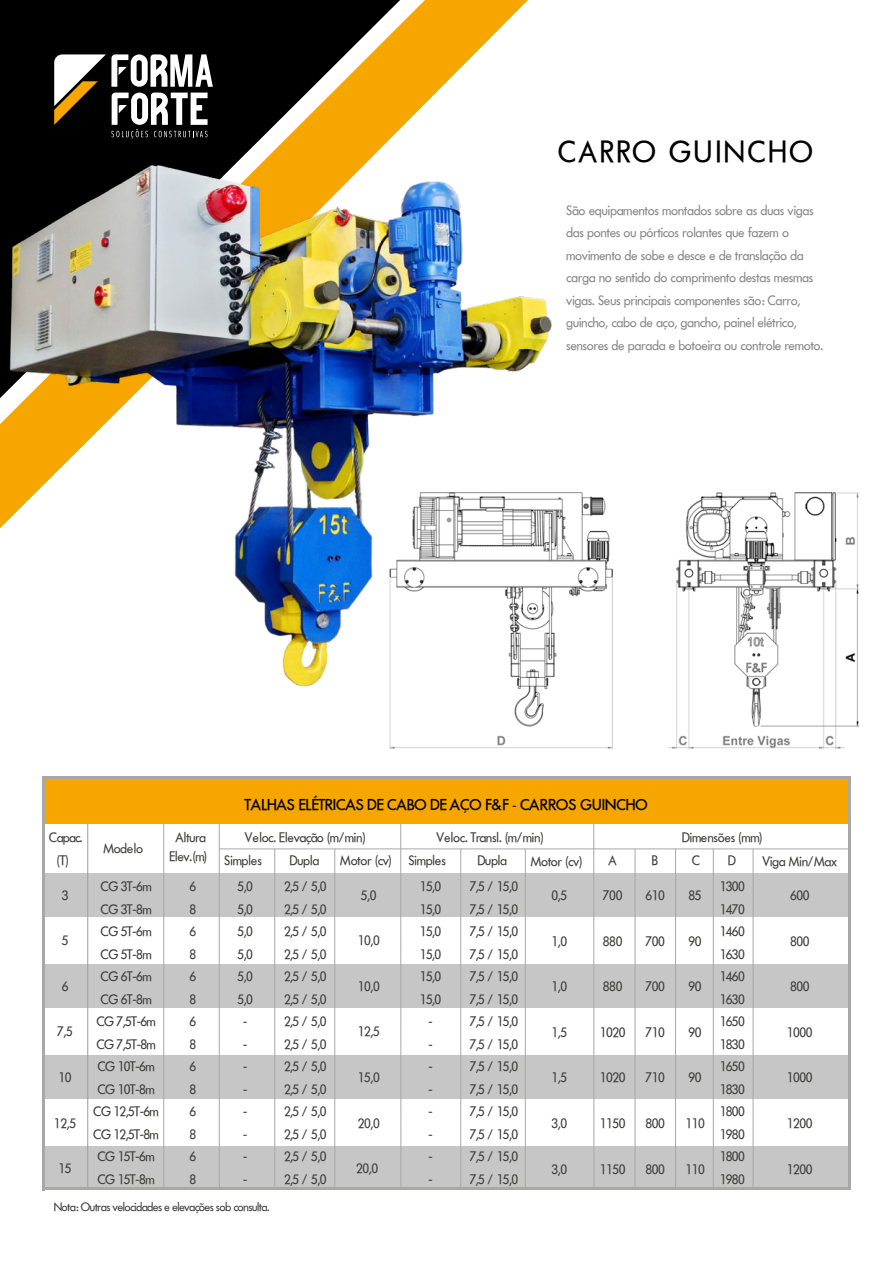
<style>
.page{position:relative;width:893px;height:1263px;background:#fff}
.page>*{position:absolute;margin:0;border:0;box-sizing:border-box;transform-origin:0 0}
.t1{font:30px "Futoral DB Normal";letter-spacing:.1em;color:#000}
.t2{font:15.75px "Futoral Med DB Normal";letter-spacing:-.005em;color:#010202}
.t3{font:13.5px/22.5px "Futoral DB Normal";letter-spacing:-.005em;color:#3c3c3b;text-align:justify}
.t4{font:13.5px/22.5px "Futoral DB Normal";color:#878787}
.t5{font:12px "Futoral DB Normal";letter-spacing:-.025em;color:#3c3c3b}
</style>
<div class="page">
<img style="left:389px;top:492px;width:471px;height:258px">
<div style="left:45px;top:873px;width:803px;height:44px;background:#c6c6c6"></div>
<div style="left:45px;top:964px;width:803px;height:44px;background:#c6c6c6"></div>
<div style="left:45px;top:1055px;width:803px;height:44px;background:#c6c6c6"></div>
<div style="left:45px;top:1146px;width:803px;height:44px;background:#c6c6c6"></div>
<hr style="left:87px;top:822px;width:1px;height:368px;background:#9d9d9c">
<hr style="left:163px;top:822px;width:1px;height:368px;background:#a8a8a7">
<hr style="left:219px;top:822px;width:1px;height:368px;background:#a8a8a7">
<hr style="left:274px;top:849px;width:1px;height:341px;background:#a8a8a7">
<hr style="left:334px;top:849px;width:1px;height:341px;background:#a8a8a7">
<hr style="left:400px;top:823px;width:1px;height:367px;background:#a8a8a7">
<hr style="left:525px;top:849px;width:1px;height:341px;background:#a8a8a7">
<hr style="left:460px;top:849px;width:1px;height:341px;background:#a8a8a7">
<hr style="left:635px;top:849px;width:1px;height:341px;background:#a8a8a7">
<hr style="left:713px;top:849px;width:1px;height:341px;background:#a8a8a7">
<hr style="left:675px;top:848px;width:1px;height:342px;background:#a8a8a7">
<hr style="left:753px;top:849px;width:1px;height:341px;background:#a8a8a7">
<hr style="left:593px;top:823px;width:1px;height:367px;background:#a8a8a7">
<hr style="left:219px;top:848px;width:629px;height:1px;background:#a8a8a7">
<div style="left:43px;top:776px;width:807px;height:48px;background:#f7a600"></div>
<hr style="left:45px;top:776px;width:805px;height:2px;background:#a8a8a7">
<hr style="left:43px;top:776px;width:2px;height:414px;background:#a8a8a7">
<hr style="left:45px;top:1188px;width:805px;height:2px;background:#a8a8a7">
<hr style="left:848px;top:778px;width:2px;height:412px;background:#a8a8a7">
<svg style="left:417px;top:0;width:111px;height:97px;fill:#f7a600"></svg>
<svg style="left:0;top:0;width:417px;height:97px;background:#302613"></svg>
<svg style="left:54px;top:54px;width:159px;height:43px"></svg>
<img style="left:0;top:97px;width:586px;height:618px">
<h1 class="t1" style="left:559px;top:134px;width:256px">CARRO GUINCHO</h1>
<p class="t4" style="left:566px;top:198px;width:258px">São equipamentos montados sobre as duas vigas das pontes ou pórticos rolantes que fazem o movimento de sobe e desce e de translação da carga no sentido do comprimento destas mesmas vigas. Seus principais componentes são: Carro, guincho, cabo de aço, gancho, painel elétrico, sensores de parada e botoeira ou controle remoto.</p>
<p class="t2" style="left:245px;top:795px;width:405px">TALHAS ELÉTRICAS DE CABO DE AÇO F&amp;F - CARROS GUINCHO</p>
<p class="t3" style="left:245px;top:826px;width:122px">Veloc. Elevação (m/min)</p>
<p class="t3" style="left:437px;top:826px;width:108px">Veloc. Transl. (m/min)</p>
<p class="t3" style="left:682px;top:826px;width:82px">Dimensões (mm)</p>
<p class="t3" style="left:49px;top:826px;width:35px">Capac.</p>
<p class="t3" style="left:176px;top:826px;width:32px">Altura</p>
<p class="t3" style="left:57px;top:849px;width:13px">(T)</p>
<p class="t3" style="left:169px;top:845px;width:39px">Elev.(m)</p>
<p class="t3" style="left:225px;top:849px;width:39px">Simples</p>
<p class="t3" style="left:290px;top:849px;width:31px">Dupla</p>
<p class="t3" style="left:341px;top:849px;width:107px">Motor (cv) Simples</p>
<p class="t3" style="left:478px;top:849px;width:31px">Dupla</p>
<p class="t3" style="left:609px;top:849px;width:9px">A</p>
<p class="t3" style="left:652px;top:849px;width:8px">B</p>
<p class="t3" style="left:692px;top:849px;width:9px">C</p>
<p class="t3" style="left:728px;top:849px;width:9px">D</p>
<p class="t3" style="left:104px;top:837px;width:41px">Modelo</p>
<p class="t3" style="left:531px;top:849px;width:53px">Motor (cv)</p>
<p class="t3" style="left:763px;top:849px;width:76px">Viga Min/Max</p>
<p class="t3" style="left:62px;top:883px;width:8px">3</p>
<p class="t3" style="left:62px;top:929px;width:8px">5</p>
<p class="t3" style="left:62px;top:975px;width:8px">6</p>
<p class="t3" style="left:57px;top:1020px;width:17px">7,5</p>
<p class="t3" style="left:59px;top:1066px;width:14px">10</p>
<p class="t3" style="left:54px;top:1111px;width:23px">12,5</p>
<p class="t3" style="left:59px;top:1157px;width:14px">15</p>
<p class="t3" style="left:94px;top:875px;width:67px;text-align:center">CG 3T-6m<br>CG 3T-8m<br>CG 5T-6m<br>CG 5T-8m<br>CG 6T-6m<br>CG 6T-8m<br>CG 7,5T-6m<br>CG 7,5T-8m<br>CG 10T-6m<br>CG 10T-8m<br>CG 12,5T-6m<br>CG 12,5T-8m<br>CG 15T-6m<br>CG 15T-8m</p>
<p class="t3" style="left:190px;top:875px;width:8px">6<br>8<br>6<br>8<br>6<br>8<br>6<br>8<br>6<br>8<br>6<br>8<br>6<br>8</p>
<p class="t3" style="left:238px;top:875px;width:16px;text-align:center">5,0<br>5,0<br>5,0<br>5,0<br>5,0<br>5,0 -<br>-<br>-<br>-<br>-<br>-<br>-<br>-</p>
<p class="t3" style="left:420px;top:875px;width:22px;text-align:center">15,0<br>15,0<br>15,0<br>15,0<br>15,0<br>15,0 -<br>-<br>-<br>-<br>-<br>-<br>-<br>-</p>
<p class="t3" style="left:720px;top:875px;width:26px">1300<br>1470<br>1460<br>1630<br>1460<br>1630<br>1650<br>1830<br>1650<br>1830<br>1800<br>1980<br>1800<br>1980</p>
<p class="t3" style="left:470px;top:875px;width:50px">7,5 / 15,0<br>7,5 / 15,0<br>7,5 / 15,0<br>7,5 / 15,0<br>7,5 / 15,0<br>7,5 / 15,0<br>7,5 / 15,0<br>7,5 / 15,0<br>7,5 / 15,0<br>7,5 / 15,0<br>7,5 / 15,0<br>7,5 / 15,0<br>7,5 / 15,0<br>7,5 / 15,0</p>
<p class="t3" style="left:284px;top:875px;width:43px">2,5 / 5,0<br>2,5 / 5,0<br>2,5 / 5,0<br>2,5 / 5,0<br>2,5 / 5,0<br>2,5 / 5,0<br>2,5 / 5,0<br>2,5 / 5,0<br>2,5 / 5,0<br>2,5 / 5,0<br>2,5 / 5,0<br>2,5 / 5,0<br>2,5 / 5,0<br>2,5 / 5,0</p>
<p class="t3" style="left:552px;top:884px;width:17px">0,5</p>
<p class="t3" style="left:361px;top:883px;width:17px">5,0</p>
<p class="t3" style="left:358px;top:929px;width:23px">10,0</p>
<p class="t3" style="left:358px;top:975px;width:23px">10,0</p>
<p class="t3" style="left:358px;top:1020px;width:23px">12,5</p>
<p class="t3" style="left:358px;top:1066px;width:23px">15,0</p>
<p class="t3" style="left:358px;top:1111px;width:23px">20,0</p>
<p class="t3" style="left:356px;top:1157px;width:23px">20,0</p>
<p class="t3" style="left:603px;top:884px;width:21px">700</p>
<p class="t3" style="left:603px;top:929px;width:21px">880</p>
<p class="t3" style="left:603px;top:975px;width:21px">880</p>
<p class="t3" style="left:600px;top:1021px;width:27px">1020</p>
<p class="t3" style="left:600px;top:1066px;width:27px">1020</p>
<p class="t3" style="left:600px;top:1112px;width:27px">1150</p>
<p class="t3" style="left:600px;top:1157px;width:27px">1150</p>
<p class="t3" style="left:646px;top:884px;width:21px">610</p>
<p class="t3" style="left:646px;top:929px;width:21px">700</p>
<p class="t3" style="left:646px;top:975px;width:21px">700</p>
<p class="t3" style="left:646px;top:1021px;width:21px">710</p>
<p class="t3" style="left:646px;top:1066px;width:21px">710</p>
<p class="t3" style="left:646px;top:1112px;width:21px">800</p>
<p class="t3" style="left:646px;top:1157px;width:21px">800</p>
<p class="t3" style="left:689px;top:884px;width:14px">85</p>
<p class="t3" style="left:689px;top:929px;width:14px">90</p>
<p class="t3" style="left:689px;top:975px;width:14px">90</p>
<p class="t3" style="left:689px;top:1021px;width:14px">90</p>
<p class="t3" style="left:689px;top:1066px;width:14px">90</p>
<p class="t3" style="left:686px;top:1112px;width:21px">110</p>
<p class="t3" style="left:686px;top:1157px;width:21px">110</p>
<p class="t3" style="left:552px;top:929px;width:17px">1,0</p>
<p class="t3" style="left:552px;top:975px;width:17px">1,0</p>
<p class="t3" style="left:552px;top:1021px;width:17px">1,5</p>
<p class="t3" style="left:552px;top:1066px;width:17px">1,5</p>
<p class="t3" style="left:552px;top:1112px;width:17px">3,0</p>
<p class="t3" style="left:552px;top:1157px;width:17px">3,0</p>
<p class="t5" style="left:54px;top:1200px;width:217px">Nota: Outras velocidades e elevações sob consulta.</p>
<p class="t3" style="left:790px;top:884px;width:21px">600</p>
<p class="t3" style="left:790px;top:929px;width:21px">800</p>
<p class="t3" style="left:790px;top:975px;width:21px">800</p>
<p class="t3" style="left:787px;top:1021px;width:27px">1000</p>
<p class="t3" style="left:787px;top:1066px;width:27px">1000</p>
<p class="t3" style="left:787px;top:1112px;width:27px">1200</p>
<p class="t3" style="left:787px;top:1157px;width:27px">1200</p>
</div>
